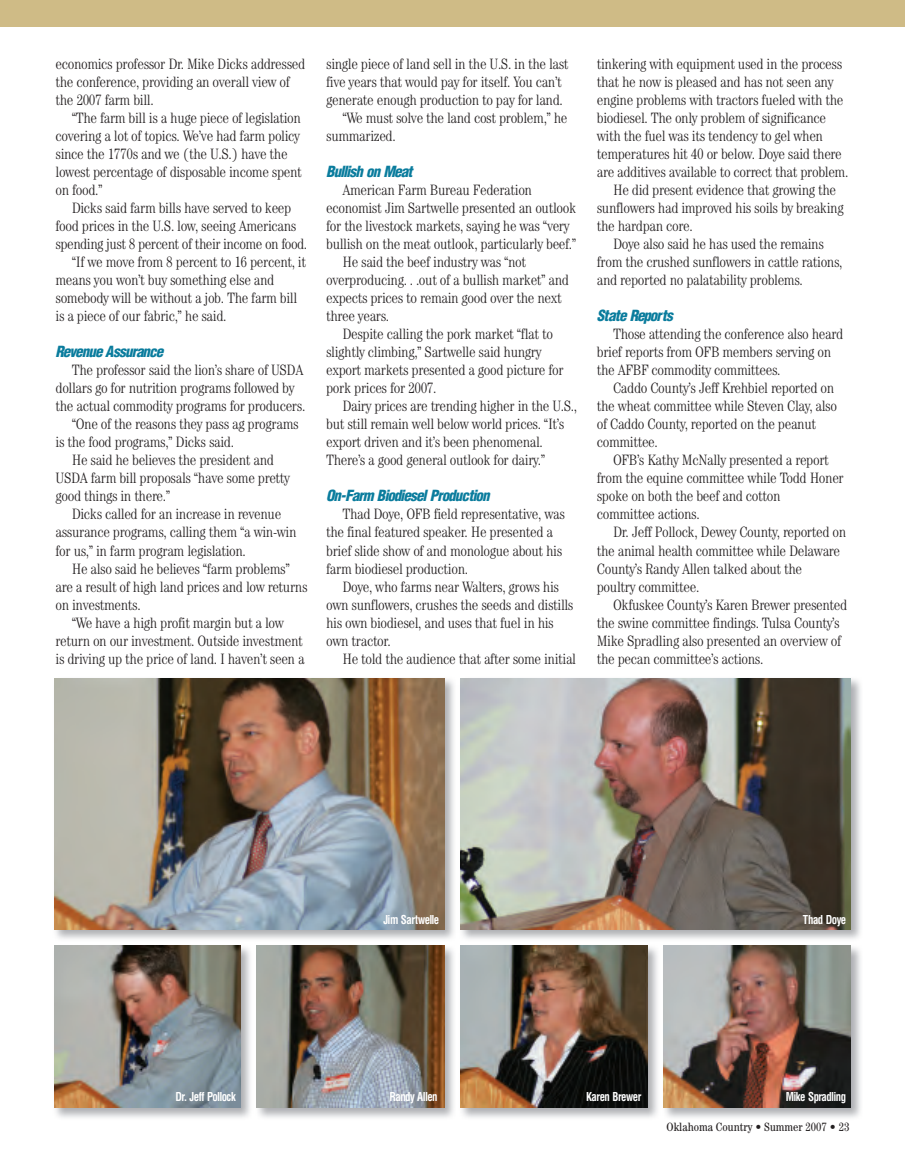
<style>
.page{position:relative;width:905px;height:1175px;background:#fff}
.page>*{position:absolute;margin:0;border:0;box-sizing:border-box;transform-origin:0 0}
.t1{font:300 condensed 15px/18px "Century";letter-spacing:-.025em;color:#231f20}
.t2{font:italic 900 condensed 15px "Helvetica";letter-spacing:-.06em;color:#0a7c9d}
.t3{font:700 condensed 12px "Helvetica";letter-spacing:-.05em;color:#fff;scale:.9 1}
.t4{font:condensed 12px "Century";color:#231f20}
</style>
<div class="page">
<img style="left:54px;top:678px;width:807px;height:440px">
<div style="left:0;top:0;width:904px;height:27px;background:#cfbb86"></div>
<img style="left:256px;top:945px;width:188px;height:162px">
<img style="left:54px;top:945px;width:187px;height:162px">
<img style="left:460px;top:945px;width:187px;height:162px">
<img style="left:663px;top:945px;width:187px;height:162px">
<img style="left:460px;top:678px;width:390px;height:251px">
<img style="left:54px;top:678px;width:390px;height:251px">
<p class="t1" style="left:56px;top:56px;width:251px">economics professor Dr. Mike Dicks addressed the conference, providing an overall view of the 2007 farm bill.</p>
<p class="t1" style="left:56px;top:110px;width:248px;text-indent:16px">“The farm bill is a huge piece of legislation covering a lot of topics. We’ve had farm policy since the 1770s and we (the U.S.) have the lowest percentage of disposable income spent on food.”</p>
<p class="t1" style="left:72px;top:200px;width:221px">Dicks said farm bills have served to keep</p>
<p class="t1" style="left:56px;top:218px;width:242px">food prices in the U.S. low, seeing Americans</p>
<p class="t1" style="left:56px;top:236px;width:253px">spending just 8 percent of their income on food.</p>
<p class="t1" style="left:72px;top:254px;width:236px">“If we move from 8 percent to 16 percent, it</p>
<p class="t1" style="left:56px;top:272px;width:220px">means you won’t buy something else and</p>
<p class="t1" style="left:56px;top:290px;width:243px">somebody will be without a job. The farm bill</p>
<p class="t1" style="left:56px;top:308px;width:172px">is a piece of our fabric,” he said.</p>
<p class="t2" style="left:56px;top:343px;width:109px">Revenue Assurance</p>
<p class="t1" style="left:72px;top:362px;width:233px">The professor said the lion’s share of USDA</p>
<p class="t1" style="left:56px;top:380px;width:241px">dollars go for nutrition programs followed by</p>
<p class="t1" style="left:56px;top:398px;width:251px">the actual commodity programs for producers.</p>
<p class="t1" style="left:72px;top:416px;width:228px">“One of the reasons they pass ag programs</p>
<p class="t1" style="left:55px;top:434px;width:180px">is the food programs,” Dicks said.</p>
<p class="t1" style="left:72px;top:452px;width:204px">He said he believes the president and</p>
<p class="t1" style="left:55px;top:470px;width:236px">USDA farm bill proposals “have some pretty</p>
<p class="t1" style="left:55px;top:488px;width:116px">good things in there.”</p>
<p class="t1" style="left:72px;top:506px;width:211px">Dicks called for an increase in revenue</p>
<p class="t1" style="left:55px;top:524px;width:242px">assurance programs, calling them “a win-win</p>
<p class="t1" style="left:55px;top:542px;width:192px">for us,” in farm program legislation.</p>
<p class="t1" style="left:72px;top:560px;width:219px">He also said he believes “farm problems”</p>
<p class="t1" style="left:55px;top:578px;width:253px">are a result of high land prices and low returns</p>
<p class="t1" style="left:56px;top:596px;width:87px">on investments.</p>
<p class="t1" style="left:72px;top:614px;width:214px">“We have a high profit margin but a low</p>
<p class="t1" style="left:56px;top:632px;width:249px">return on our investment. Outside investment</p>
<p class="t1" style="left:56px;top:650px;width:250px">is driving up the price of land. I haven’t seen a</p>
<p class="t1" style="left:326px;top:56px;width:244px">single piece of land sell in the U.S. in the last</p>
<p class="t1" style="left:326px;top:74px;width:237px">five years that would pay for itself. You can’t</p>
<p class="t1" style="left:326px;top:92px;width:238px">generate enough production to pay for land.</p>
<p class="t1" style="left:342px;top:110px;width:227px">“We must solve the land cost problem,” he</p>
<p class="t1" style="left:326px;top:128px;width:71px">summarized.</p>
<p class="t2" style="left:326px;top:163px;width:88px">Bullish on Meat</p>
<p class="t1" style="left:342px;top:182px;width:191px">American Farm Bureau Federation</p>
<p class="t1" style="left:326px;top:200px;width:251px">economist Jim Sartwelle presented an outlook</p>
<p class="t1" style="left:326px;top:218px;width:245px">for the livestock markets, saying he was “very</p>
<p class="t1" style="left:326px;top:236px;width:252px">bullish on the meat outlook, particularly beef.”</p>
<p class="t1" style="left:342px;top:254px;width:185px">He said the beef industry was “not</p>
<p class="t1" style="left:326px;top:272px;width:244px">overproducing. . .out of a bullish market” and</p>
<p class="t1" style="left:326px;top:290px;width:237px">expects prices to remain good over the next</p>
<p class="t1" style="left:326px;top:308px;width:65px">three years.</p>
<p class="t1" style="left:342px;top:326px;width:212px">Despite calling the pork market “flat to</p>
<p class="t1" style="left:326px;top:344px;width:217px">slightly climbing,” Sartwelle said hungry</p>
<p class="t1" style="left:326px;top:362px;width:239px">export markets presented a good picture for</p>
<p class="t1" style="left:326px;top:380px;width:112px">pork prices for 2007.</p>
<p class="t1" style="left:342px;top:398px;width:236px">Dairy prices are trending higher in the U.S.,</p>
<p class="t1" style="left:326px;top:416px;width:240px">but still remain well below world prices. “It’s</p>
<p class="t1" style="left:326px;top:434px;width:218px">export driven and it’s been phenomenal.</p>
<p class="t1" style="left:326px;top:452px;width:220px">There’s a good general outlook for dairy.”</p>
<p class="t2" style="left:326px;top:487px;width:165px">On-Farm Biodiesel Production</p>
<p class="t1" style="left:326px;top:506px;width:240px;text-indent:16px">Thad Doye, OFB field representative, was the final featured speaker. He presented a brief slide show of and monologue about his farm biodiesel production.</p>
<p class="t1" style="left:326px;top:578px;width:249px;text-indent:16px">Doye, who farms near Walters, grows his own sunflowers, crushes the seeds and distills his own biodiesel, and uses that fuel in his own tractor.</p>
<p class="t1" style="left:342px;top:650px;width:235px">He told the audience that after some initial</p>
<p class="t1" style="left:596px;top:56px;width:247px">tinkering with equipment used in the process</p>
<p class="t1" style="left:596px;top:74px;width:238px">that he now is pleased and has not seen any</p>
<p class="t1" style="left:596px;top:92px;width:248px">engine problems with tractors fueled with the</p>
<p class="t1" style="left:596px;top:110px;width:231px">biodiesel. The only problem of significance</p>
<p class="t1" style="left:596px;top:128px;width:228px">with the fuel was its tendency to gel when</p>
<p class="t1" style="left:596px;top:146px;width:246px">temperatures hit 40 or below. Doye said there</p>
<p class="t1" style="left:596px;top:164px;width:253px">are additives available to correct that problem.</p>
<p class="t1" style="left:613px;top:182px;width:225px">He did present evidence that growing the</p>
<p class="t1" style="left:596px;top:200px;width:248px">sunflowers had improved his soils by breaking</p>
<p class="t1" style="left:596px;top:218px;width:97px">the hardpan core.</p>
<p class="t1" style="left:613px;top:236px;width:212px">Doye also said he has used the remains</p>
<p class="t1" style="left:596px;top:254px;width:247px">from the crushed sunflowers in cattle rations,</p>
<p class="t1" style="left:596px;top:272px;width:207px">and reported no palatability problems.</p>
<p class="t2" style="left:596px;top:307px;width:78px">State Reports</p>
<p class="t1" style="left:596px;top:326px;width:248px;text-indent:16px">Those attending the conference also heard brief reports from OFB members serving on the AFBF commodity committees.</p>
<p class="t1" style="left:597px;top:380px;width:242px;text-indent:16px">Caddo County’s Jeff Krehbiel reported on the wheat committee while Steven Clay, also of Caddo County, reported on the peanut committee.</p>
<p class="t1" style="left:597px;top:452px;width:248px;text-indent:16px">OFB’s Kathy McNally presented a report from the equine committee while Todd Honer spoke on both the beef and cotton<br>committee actions.</p>
<p class="t1" style="left:597px;top:524px;width:251px;text-indent:16px">Dr. Jeff Pollock, Dewey County, reported on the animal health committee while Delaware County’s Randy Allen talked about the<br>poultry committee.</p>
<p class="t1" style="left:597px;top:596px;width:252px;text-indent:16px">Okfuskee County’s Karen Brewer presented the swine committee findings. Tulsa County’s Mike Spradling also presented an overview of the pecan committee’s actions.</p>
<p class="t3" style="left:176px;top:1090px;width:68px">Dr. Jeff Pollock</p>
<p class="t3" style="left:383px;top:912px;width:64px">Jim Sartwelle</p>
<p class="t3" style="left:803px;top:912px;width:50px">Thad Doye</p>
<p class="t3" style="left:389px;top:1090px;width:55px">Randy Allen</p>
<p class="t3" style="left:586px;top:1090px;width:63px">Karen Brewer</p>
<p class="t3" style="left:785px;top:1090px;width:69px">Mike Spradling</p>
<p class="t4" style="left:666px;top:1122px;width:184px">Oklahoma Country • Summer 2007 • 23</p>
</div>
